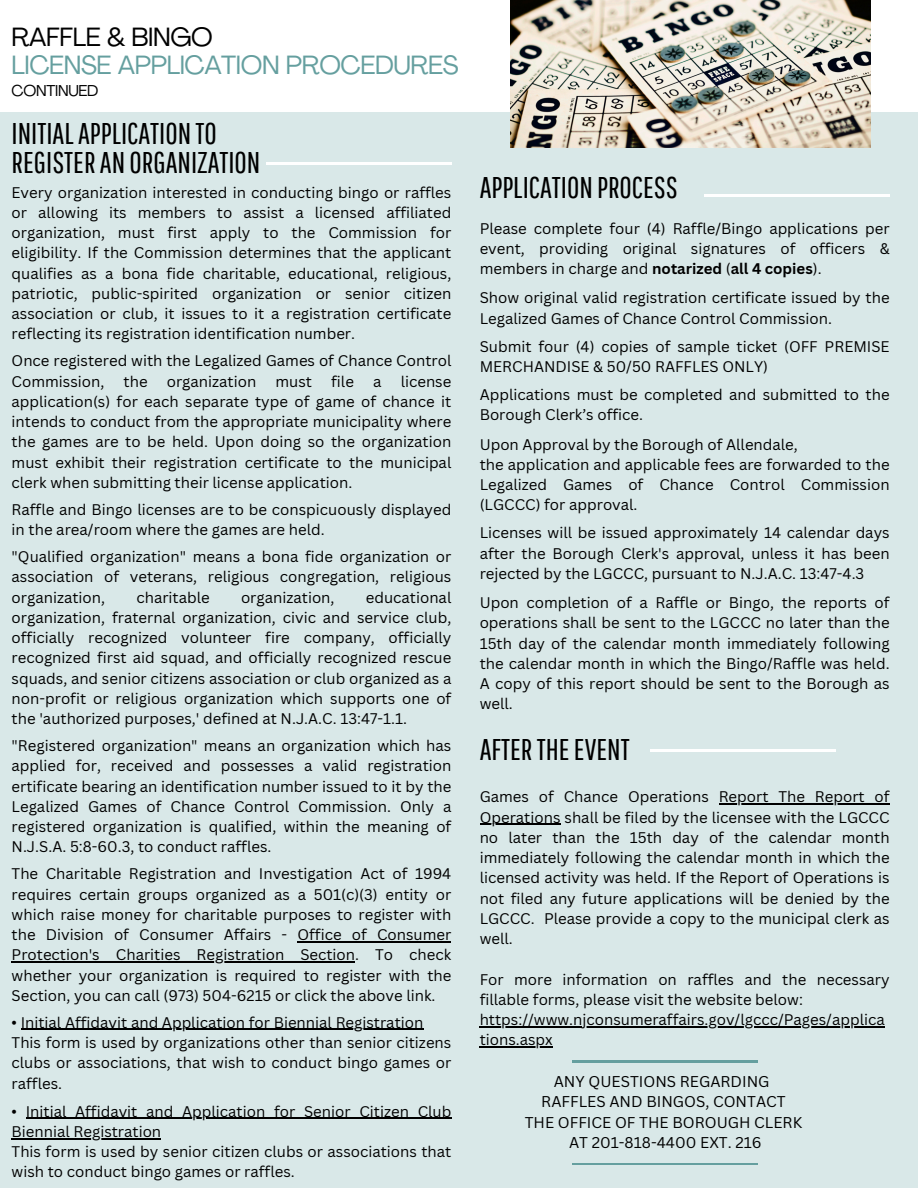
<style>
.page{position:relative;width:918px;height:1188px;background:#d9e8e8}
.page>*{position:absolute;margin:0;border:0;box-sizing:border-box;transform-origin:0 0}
.t1{font:30px/29.2px "Pathway Gothic One";color:#000}
.t2{font:26.1px/28.2px "Agrandir";letter-spacing:-.015em;color:#659f9f}
.t3{font:15.6px "Agrandir";letter-spacing:-.015em;color:#000}
.t4{font:15.15px/20.2px "Canva Sans";color:#000;text-align:center}
.t5{font:15px/20.2px "Canva Sans";color:#000;text-align:justify}
.s1{color:#000}
.s2{font-weight:700}
</style>
<div class="page">
<div style="left:0;top:0;width:918px;height:112px;background:#fff"></div>
<hr style="left:266px;top:163px;width:185px;height:1px;background:#fff">
<hr style="left:650px;top:750px;width:186px;height:1px;background:#fff">
<hr style="left:719px;top:804px;width:171px;height:1px;background:#000">
<hr style="left:480px;top:824px;width:80px;height:1px;background:#000">
<hr style="left:480px;top:1026px;width:405px;height:1px;background:#000">
<hr style="left:480px;top:1047px;width:73px;height:1px;background:#000">
<hr style="left:704px;top:195px;width:186px;height:1px;background:#fff">
<hr style="left:573px;top:1061px;width:185px;height:2px;background:#659f9f">
<hr style="left:573px;top:1163px;width:185px;height:2px;background:#659f9f">
<img style="left:511px;top:0;width:360px;height:148px">
<hr style="left:297px;top:941px;width:154px;height:1px;background:#000">
<hr style="left:12px;top:961px;width:343px;height:2px;background:#000">
<hr style="left:21px;top:1029px;width:402px;height:1px;background:#000">
<hr style="left:26px;top:1118px;width:425px;height:1px;background:#000">
<hr style="left:12px;top:1138px;width:149px;height:1px;background:#000">
<p class="t2" style="left:12px;top:26px;width:449px"><span class="s1">RAFFLE &amp; BINGO<br></span>LICENSE APPLICATION PROCEDURES</p>
<p class="t3" style="left:12px;top:84px;width:88px">CONTINUED</p>
<p class="t1" style="left:12px;top:118px;width:250px">INITIALAPPLICATION TO<br>REGISTERAN ORGANIZATION</p>
<p class="t5" style="left:12px;top:182px;width:441px">Every organization interested in conducting bingo or raffles or allowing its members to assist a licensed affiliated organization, must first apply to the Commission for eligibility. If the Commission determines that the applicant qualifies as a bona fide charitable, educational, religious, patriotic, public-spirited organization or senior citizen association or club, it issues to it a registration certificate reflecting its registration identification number.</p>
<p class="t5" style="left:12px;top:350px;width:441px">Once registered with the Legalized Games of Chance Control<br>Commission,</p>
<p class="t5" style="left:124px;top:371px;width:26px">the</p>
<p class="t5" style="left:167px;top:371px;width:91px">organization</p>
<p class="t5" style="left:276px;top:371px;width:38px">must</p>
<p class="t5" style="left:331px;top:371px;width:24px">file</p>
<p class="t5" style="left:373px;top:371px;width:10px">a</p>
<p class="t5" style="left:12px;top:371px;width:441px;text-indent:389px">license application(s) for each separate type of game of chance it intends to conduct from the appropriate municipality where the games are to be held. Upon doing so the organization must exhibit their registration certificate to the municipal clerk when submitting their license application.</p>
<p class="t5" style="left:12px;top:499px;width:441px">Raffle and Bingo licenses are to be conspicuously displayed in the area/room where the games are held.</p>
<p class="t5" style="left:12px;top:546px;width:441px">"Qualified organization" means a bona fide organization or association of veterans, religious congregation, religious organization,</p>
<p class="t5" style="left:12px;top:587px;width:441px;text-indent:354px">educational organization, fraternal organization, civic and service club, officially recognized volunteer fire company, officially recognized first aid squad, and officially recognized rescue squads, and senior citizens association or club organized as a non-profit or religious organization which supports one of the 'authorized purposes,' defined at N.J.A.C. 13:47-1.1.</p>
<p class="t5" style="left:12px;top:735px;width:441px">"Registered organization" means an organization which has applied for, received and possesses a valid registration ertificate bearing an identification number issued to it by the Legalized Games of Chance Control Commission. Only a registered organization is qualified, within the meaning of N.J.S.A. 5:8-60.3, to conduct raffles.</p>
<p class="t5" style="left:12px;top:863px;width:441px">The Charitable Registration and Investigation Act of 1994 requires certain groups organized as a 501(c)(3) entity or which raise money for charitable purposes to register with the Division of Consumer Affairs - Office of Consumer</p>
<p class="t5" style="left:12px;top:944px;width:441px">Protection's Charities Registration Section. To check whether your organization is required to register with the Section, you can call (973) 504-6215 or click the above link.</p>
<p class="t5" style="left:12px;top:1012px;width:413px">• Initial Affidavit and Application for Biennial Registration</p>
<p class="t5" style="left:12px;top:1032px;width:441px">This form is used by organizations other than senior citizens</p>
<p class="t5" style="left:12px;top:1052px;width:441px">clubs or associations, that wish to conduct bingo games or raffles.</p>
<p class="t5" style="left:12px;top:1101px;width:7px">•</p>
<h3 class="t5" style="left:26px;top:1101px;width:427px">Initial Affidavit and Application for Senior Citizen Club</h3>
<p class="t5" style="left:12px;top:1121px;width:441px;text-align:left">Biennial Registration<br>This form is used by senior citizen clubs or associations that wish to conduct bingo games or raffles.</p>
<p class="t5" style="left:136px;top:587px;width:75px">charitable</p>
<p class="t5" style="left:241px;top:587px;width:95px">organization,</p>
<h2 class="t1" style="left:480px;top:172px;width:200px">APPLICATION PROCESS</h2>
<p class="t5" style="left:480px;top:218px;width:411px">Please complete four (4) Raffle/Bingo applications per event, providing original signatures of officers &amp; members in charge and <span class="s2">notarized</span> (<span class="s2">all 4 copies</span>).</p>
<p class="t5" style="left:480px;top:287px;width:411px">Show original valid registration certificate issued by the<br>Legalized Games of Chance Control Commission.</p>
<p class="t5" style="left:480px;top:336px;width:411px">Submit four (4) copies of sample ticket (OFF PREMISE<br>MERCHANDISE &amp; 50/50 RAFFLES ONLY)</p>
<p class="t5" style="left:480px;top:384px;width:411px">Applications must be completed and submitted to the<br>Borough Clerk’s office.</p>
<p class="t5" style="left:480px;top:434px;width:320px">Upon Approval by the Borough of Allendale,</p>
<p class="t5" style="left:480px;top:454px;width:411px">the application and applicable fees are forwarded to the Legalized Games of Chance Control Commission (LGCCC) for approval.</p>
<p class="t5" style="left:480px;top:523px;width:411px">Licenses will be issued approximately 14 calendar days after the Borough Clerk's approval, unless it has been rejected by the LGCCC, pursuant to N.J.A.C. 13:47-4.3</p>
<p class="t5" style="left:480px;top:592px;width:411px">Upon completion of a Raffle or Bingo, the reports of operations shall be sent to the LGCCC no later than the 15th day of the calendar month immediately following the calendar month in which the Bingo/Raffle was held.<br>A copy of this report should be sent to the Borough as well.</p>
<p class="t1" style="left:480px;top:735px;width:152px">AFTERTHEEVENT</p>
<p class="t5" style="left:480px;top:787px;width:231px">Games of Chance Operations</p>
<p class="t5" style="left:719px;top:787px;width:172px">Report The Report of</p>
<p class="t5" style="left:480px;top:807px;width:411px">Operations shall be filed by the licensee with the LGCCC no later than the 15th day of the calendar month immediately following the calendar month in which the licensed activity was held. If the Report of Operations is not filed any future applications will be denied by the LGCCC. Please provide a copy to the municipal clerk as well.</p>
<p class="t5" style="left:480px;top:969px;width:411px">For more information on raffles and the necessary</p>
<p class="t5" style="left:480px;top:989px;width:325px">fillable forms, please visit the website below:</p>
<p class="t5" style="left:480px;top:1009px;width:407px">https://www.njconsumeraffairs.gov/lgccc/Pages/applica</p>
<p class="t5" style="left:480px;top:1030px;width:75px">tions.aspx</p>
<p class="t4" style="left:525px;top:1071px;width:279px">ANY QUESTIONS REGARDING<br>RAFFLES AND BINGOS, CONTACT<br>THE OFFICE OF THE BOROUGH CLERK</p>
<p class="t4" style="left:569px;top:1132px;width:194px">AT 201-818-4400 EXT. 216</p>
</div>
